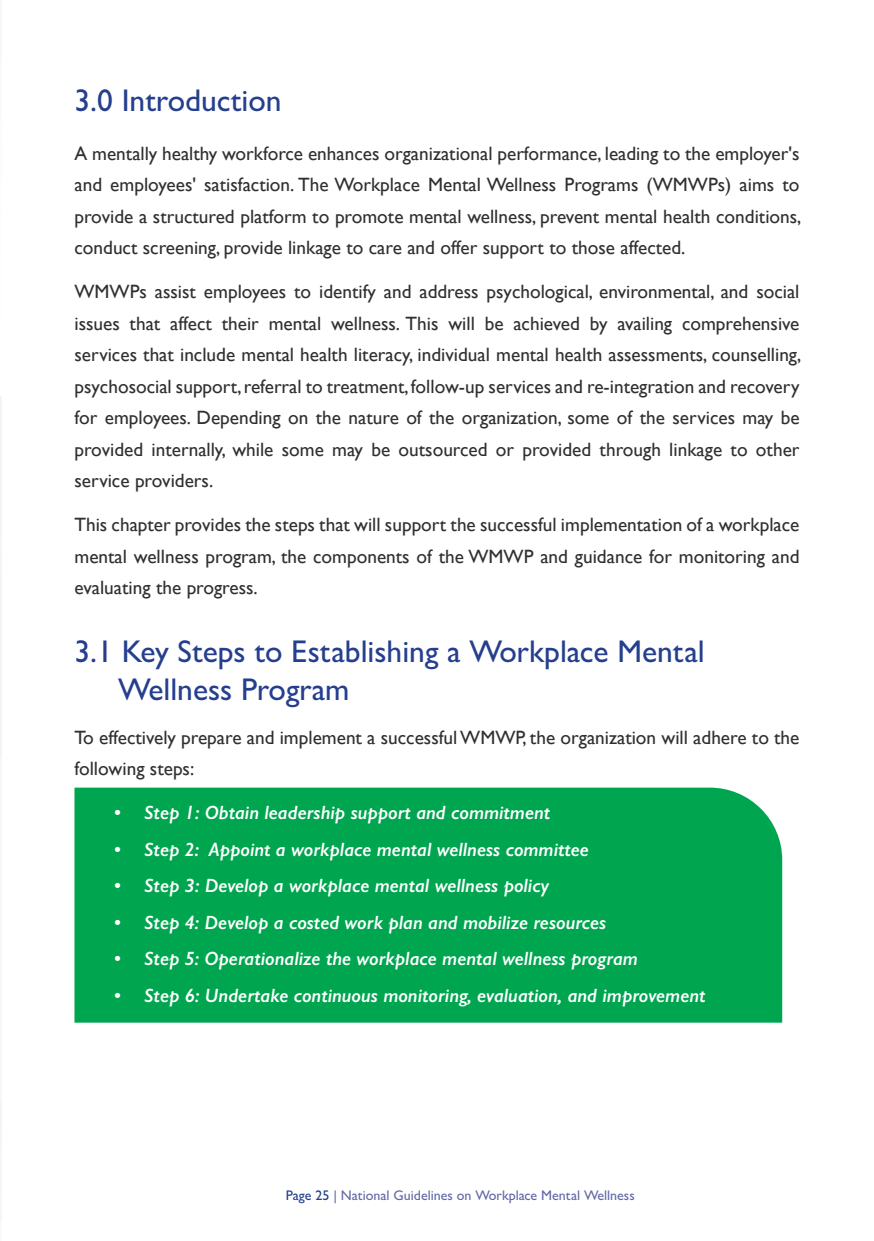
<style>
.page{position:relative;width:874px;height:1241px;background:#fff}
.page>*{position:absolute;margin:0;border:0;box-sizing:border-box;transform-origin:0 0}
.Heading_1{font:500 31.5px/37.8px "Gill Sans";color:#253f8e}
.Content{font:19.25px/31.5px "Gill Sans";color:#312f30;text-align:justify}
.t1{font:italic 600 19.25px "Gill Sans";color:#fff}
.t2{font:500 14px "Gill Sans";color:#6168a7}
.s1{color:#253f8e}
</style>
<div class="page">
<img style="left:0;top:720px;width:1px;height:440px">
<img style="left:0;top:397px;width:1px;height:323px">
<div style="left:74px;top:787px;width:707px;height:235px;background:#00a54f"></div>
<p class="Heading_1" style="left:74px;top:81px;width:209px">3.0 Introduction</p>
<p class="Content" style="left:74px;top:137px;width:728px">A mentally healthy workforce enhances organizational performance, leading to the employer's and employees' satisfaction. The Workplace Mental Wellness Programs (WMWPs) aims to provide a structured platform to promote mental wellness, prevent mental health conditions, conduct screening, provide linkage to care and offer support to those affected.</p>
<p class="Content" style="left:74px;top:276px;width:728px">WMWPs assist employees to identify and address psychological, environmental, and social issues that affect their mental wellness. This will be achieved by availing comprehensive services that include mental health literacy, individual mental health assessments, counselling, psychosocial support, referral to treatment, follow-up services and re-integration and recovery for employees. Depending on the nature of the organization, some of the services may be provided internally, while some may be outsourced or provided through linkage to other service providers.</p>
<p class="Content" style="left:74px;top:508px;width:726px">This chapter provides the steps that will support the successful implementation of a workplace mental wellness program, the components of the WMWP and guidance for monitoring and evaluating the progress.</p>
<p class="Heading_1" style="left:118px;top:632px;width:587px;text-indent:-44px">3.1 Key Steps to Establishing a Workplace Mental<br>Wellness Program</p>
<p class="Content" style="left:74px;top:721px;width:726px">To effectively prepare and implement a successful WMWP, the organization will adhere to the following steps:</p>
<p class="t1" style="left:114px;top:800px;width:437px">• Step 1: Obtain leadership support and commitment</p>
<p class="t1" style="left:114px;top:837px;width:476px">• Step 2: Appoint a workplace mental wellness committee</p>
<p class="t1" style="left:114px;top:873px;width:436px">• Step 3: Develop a workplace mental wellness policy</p>
<p class="t1" style="left:114px;top:910px;width:493px">• Step 4: Develop a costed work plan and mobilize resources</p>
<p class="t1" style="left:114px;top:946px;width:525px">• Step 5: Operationalize the workplace mental wellness program</p>
<p class="t1" style="left:114px;top:983px;width:592px">• Step 6: Undertake continuous monitoring, evaluation, and improvement</p>
<p class="t2" style="left:285px;top:1186px;width:350px"><span class="s1">Page 25</span> | National Guidelines on Workplace Mental Wellness</p>
</div>
